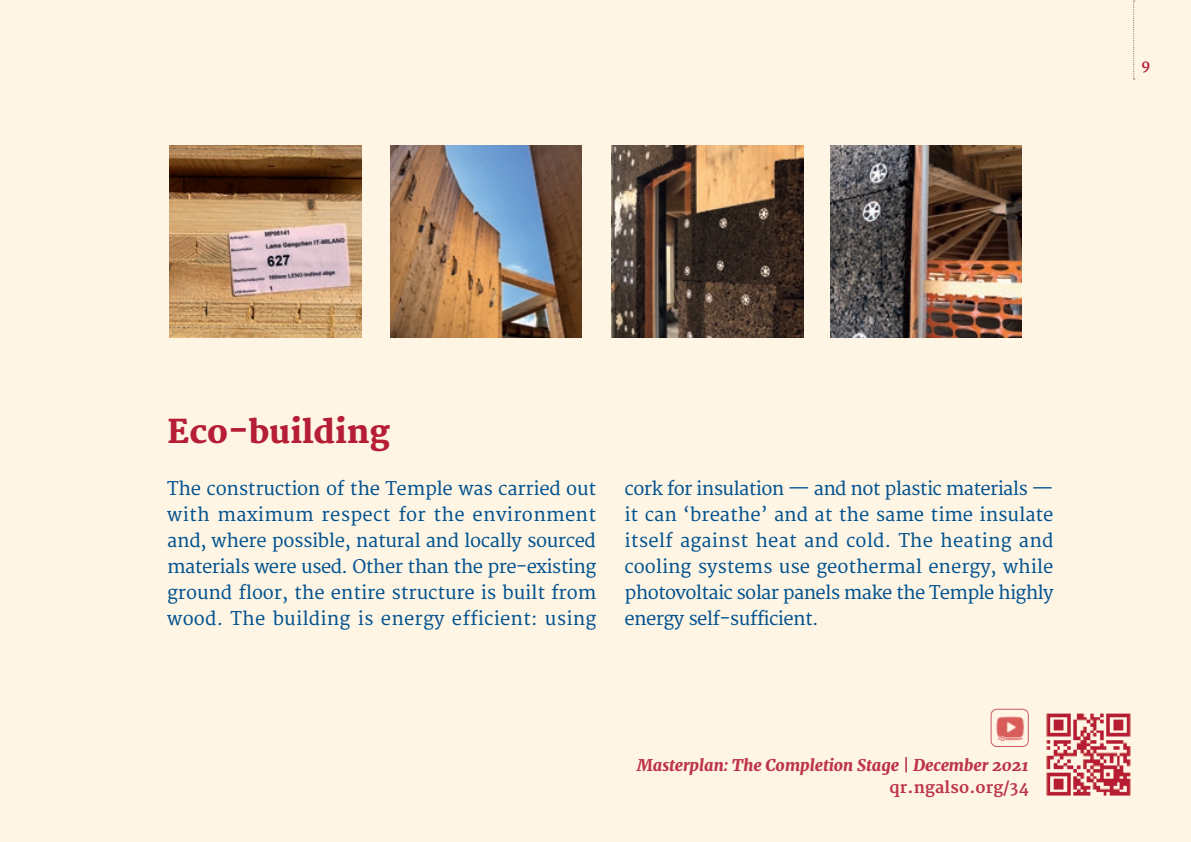
<style>
.page{position:relative;width:1191px;height:842px;background:#fef5e5}
.page>*{position:absolute;margin:0;border:0;box-sizing:border-box;transform-origin:0 0}
.Titolos{font:800 32px "Merriweather";color:#b61e37}
.TEXT_merriweather{font:18.4px/26px "Merriweather";letter-spacing:-.025em;color:#01528f;text-align:justify}
.t1{font:italic 800 16px "Merriweather";color:#b61e37}
.t2{font:700 16px "Merriweather";letter-spacing:.01em;color:#b61e37}
.t3{font:700 14px "Merriweather";color:#b61e37}
</style>
<div class="page">
<svg style="left:1133px;top:1px;width:1px;height:79px"></svg>
<img style="left:1046px;top:713px;width:85px;height:83px">
<img style="left:992px;top:709px;width:36px;height:37px">
<div style="left:990px;top:709px;width:38px;height:38px;border:1px solid #b61e37;border-radius:6px"></div>
<img style="left:830px;top:146px;width:192px;height:191px">
<img style="left:169px;top:146px;width:193px;height:191px">
<img style="left:611px;top:146px;width:192px;height:191px">
<img style="left:390px;top:146px;width:192px;height:191px">
<p class="t3" style="left:1141px;top:56px;width:10px">9</p>
<p class="Titolos" style="left:167px;top:413px;width:224px">Eco-building</p>
<p class="TEXT_merriweather" style="left:167px;top:477px;width:430px">The construction of the Temple was carried out with maximum respect for the environment and, where possible, natural and locally sourced materials were used. Other than the pre-existing ground floor, the entire structure is built from wood. The building is energy efficient: using</p>
<p class="TEXT_merriweather" style="left:624px;top:477px;width:430px">cork for insulation — and not plastic materials — it can ‘breathe’ and at the same time insulate itself against heat and cold. The heating and cooling systems use geothermal energy, while photovoltaic solar panels make the Temple highly energy self-sufficient.</p>
<p class="t1" style="left:637px;top:755px;width:393px">Masterplan: The Completion Stage | December 2021</p>
<p class="t2" style="left:889px;top:778px;width:141px">qr.ngalso.org/34</p>
</div>
